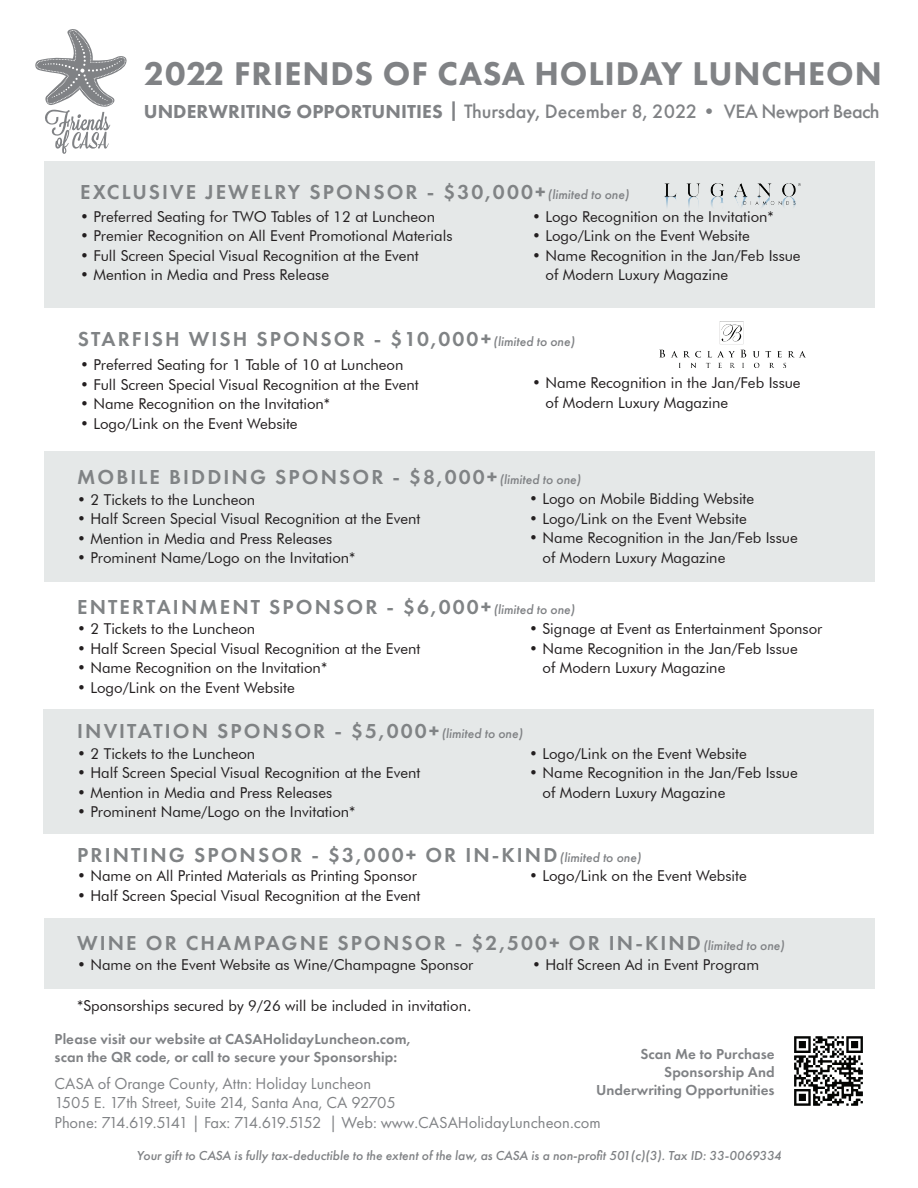
<style>
.page{position:relative;width:918px;height:1188px;background:#fff}
.page>*{position:absolute;margin:0;border:0;box-sizing:border-box;transform-origin:0 0}
.t1{font:800 34.05px "Futura PT";letter-spacing:.025em;color:#808285}
.t2{font:600 21px "Futura PT";letter-spacing:.1em;color:#808385}
.t3{font:500 20.1px "Futura PT";letter-spacing:-.02em;color:#808285}
.t4{font:16.5px/19.8px "Futura PT";color:#808285}
.t5{font:15px/19.5px "Futura BT";color:#231f20}
.t6{font:600 15px/18px "Futura PT";letter-spacing:.005em;color:#808285;text-align:right}
.t7{font:italic 500 13.5px "Futura PT";color:#808285}
.s1{font-weight:800;font-size:19.5px}
.s2{font-weight:500;font-style:italic;font-size:13.5px;color:#808285}
</style>
<div class="page">
<svg style="left:35px;top:29px;width:92px;height:125px"></svg>
<div style="left:44px;top:451px;width:830px;height:131px;background:#e5e8e8"></div>
<div style="left:44px;top:161px;width:830px;height:147px;background:#e5e8e8"></div>
<img style="left:665px;top:183px;width:136px;height:24px">
<img style="left:660px;top:321px;width:145px;height:46px">
<div style="left:44px;top:710px;width:830px;height:124px;background:#e5e8e8"></div>
<div style="left:44px;top:918px;width:830px;height:71px;background:#e5e8e8"></div>
<img style="left:794px;top:1036px;width:69px;height:70px">
<h1 class="t1" style="left:144px;top:53px;width:740px">2022 FRIENDS OF CASA HOLIDAY LUNCHEON</h1>
<h3 class="t3" style="left:144px;top:99px;width:737px"><span class="s1">UNDERWRITING OPPORTUNITIES |</span> Thursday, December 8, 2022 • VEA Newport Beach</h3>
<h2 class="t2" style="left:80px;top:179px;width:551px">EXCLUSIVE JEWELRY SPONSOR - $30,000+<span class="s2">(limited to one)</span></h2>
<p class="t5" style="left:80px;top:207px;width:356px">• Preferred Seating for TWO Tables of 12 at Luncheon</p>
<p class="t5" style="left:80px;top:226px;width:374px">• Premier Recognition on All Event Promotional Materials</p>
<p class="t5" style="left:80px;top:246px;width:340px">• Full Screen Special Visual Recognition at the Event</p>
<p class="t5" style="left:80px;top:265px;width:250px">• Mention in Media and Press Release</p>
<p class="t5" style="left:532px;top:207px;width:243px">• Logo Recognition on the Invitation*</p>
<p class="t5" style="left:532px;top:226px;width:219px">• Logo/Link on the Event Website</p>
<p class="t5" style="left:545px;top:246px;width:257px;text-indent:-13px">• Name Recognition in the Jan/Feb Issue of Modern Luxury Magazine</p>
<h2 class="t2" style="left:78px;top:326px;width:498px">STARFISH WISH SPONSOR - $10,000+<span class="s2">(limited to one)</span></h2>
<p class="t5" style="left:80px;top:355px;width:325px">• Preferred Seating for 1 Table of 10 at Luncheon</p>
<p class="t5" style="left:80px;top:375px;width:340px">• Full Screen Special Visual Recognition at the Event</p>
<p class="t5" style="left:80px;top:394px;width:252px">• Name Recognition on the Invitation*</p>
<p class="t5" style="left:80px;top:414px;width:219px">• Logo/Link on the Event Website</p>
<p class="t5" style="left:545px;top:373px;width:257px;text-indent:-13px">• Name Recognition in the Jan/Feb Issue of Modern Luxury Magazine</p>
<h2 class="t2" style="left:77px;top:464px;width:505px">MOBILE BIDDING SPONSOR - $8,000+<span class="s2">(limited to one)</span></h2>
<p class="t5" style="left:77px;top:490px;width:180px">• 2 Tickets to the Luncheon</p>
<p class="t5" style="left:77px;top:509px;width:345px">• Half Screen Special Visual Recognition at the Event</p>
<p class="t5" style="left:77px;top:529px;width:256px">• Mention in Media and Press Releases</p>
<p class="t5" style="left:77px;top:548px;width:280px">• Prominent Name/Logo on the Invitation*</p>
<p class="t5" style="left:529px;top:489px;width:226px">• Logo on Mobile Bidding Website</p>
<p class="t5" style="left:529px;top:509px;width:219px">• Logo/Link on the Event Website</p>
<p class="t5" style="left:543px;top:528px;width:257px;text-indent:-13px">• Name Recognition in the Jan/Feb Issue of Modern Luxury Magazine</p>
<h2 class="t2" style="left:77px;top:594px;width:499px">ENTERTAINMENT SPONSOR - $6,000+<span class="s2">(limited to one)</span></h2>
<p class="t5" style="left:77px;top:619px;width:180px">• 2 Tickets to the Luncheon</p>
<p class="t5" style="left:77px;top:638px;width:345px">• Half Screen Special Visual Recognition at the Event</p>
<p class="t5" style="left:77px;top:658px;width:252px">• Name Recognition on the Invitation*</p>
<p class="t5" style="left:77px;top:677px;width:219px">• Logo/Link on the Event Website</p>
<p class="t5" style="left:529px;top:619px;width:295px">• Signage at Event as Entertainment Sponsor</p>
<p class="t5" style="left:543px;top:638px;width:257px;text-indent:-13px">• Name Recognition in the Jan/Feb Issue of Modern Luxury Magazine</p>
<h2 class="t2" style="left:77px;top:718px;width:447px">INVITATION SPONSOR - $5,000+<span class="s2">(limited to one)</span></h2>
<p class="t5" style="left:77px;top:744px;width:180px">• 2 Tickets to the Luncheon</p>
<p class="t5" style="left:77px;top:763px;width:345px">• Half Screen Special Visual Recognition at the Event</p>
<p class="t5" style="left:77px;top:783px;width:256px">• Mention in Media and Press Releases</p>
<p class="t5" style="left:77px;top:802px;width:280px">• Prominent Name/Logo on the Invitation*</p>
<p class="t5" style="left:529px;top:744px;width:219px">• Logo/Link on the Event Website</p>
<p class="t5" style="left:543px;top:763px;width:257px;text-indent:-13px">• Name Recognition in the Jan/Feb Issue of Modern Luxury Magazine</p>
<h2 class="t2" style="left:77px;top:842px;width:565px">PRINTING SPONSOR - $3,000+ OR IN-KIND<span class="s2">(limited to one)</span></h2>
<p class="t5" style="left:77px;top:866px;width:341px">• Name on All Printed Materials as Printing Sponsor</p>
<p class="t5" style="left:77px;top:886px;width:345px">• Half Screen Special Visual Recognition at the Event</p>
<p class="t5" style="left:529px;top:866px;width:219px">• Logo/Link on the Event Website</p>
<h2 class="t2" style="left:77px;top:930px;width:709px">WINE OR CHAMPAGNE SPONSOR - $2,500+ OR IN-KIND<span class="s2">(limited to one)</span></h2>
<p class="t5" style="left:77px;top:955px;width:398px">• Name on the Event Website as Wine/Champagne Sponsor</p>
<p class="t5" style="left:532px;top:955px;width:228px">• Half Screen Ad in Event Program</p>
<p class="t5" style="left:77px;top:996px;width:396px">*Sponsorships secured by 9/26 will be included in invitation.</p>
<p class="t6" style="left:55px;top:1030px;width:358px;text-align:left">Please visit our website at CASAHolidayLuncheon.com, scan the QR code, or call to secure your Sponsorship:</p>
<p class="t4" style="left:55px;top:1073px;width:548px">CASA of Orange County, Attn: Holiday Luncheon<br>1505 E. 17th Street, Suite 214, Santa Ana, CA 92705<br>Phone: 714.619.5141 | Fax: 714.619.5152 | Web: www.CASAHolidayLuncheon.com</p>
<p class="t7" style="left:136px;top:1147px;width:647px">Your gift to CASA is fully tax-deductible to the extent of the law, as CASA is a non-profit 501(c)(3). Tax ID: 33-0069334</p>
<p class="t6" style="left:596px;top:1044px;width:180px">Scan Me to Purchase<br>Sponsorship And<br>Underwriting Opportunities</p>
</div>
